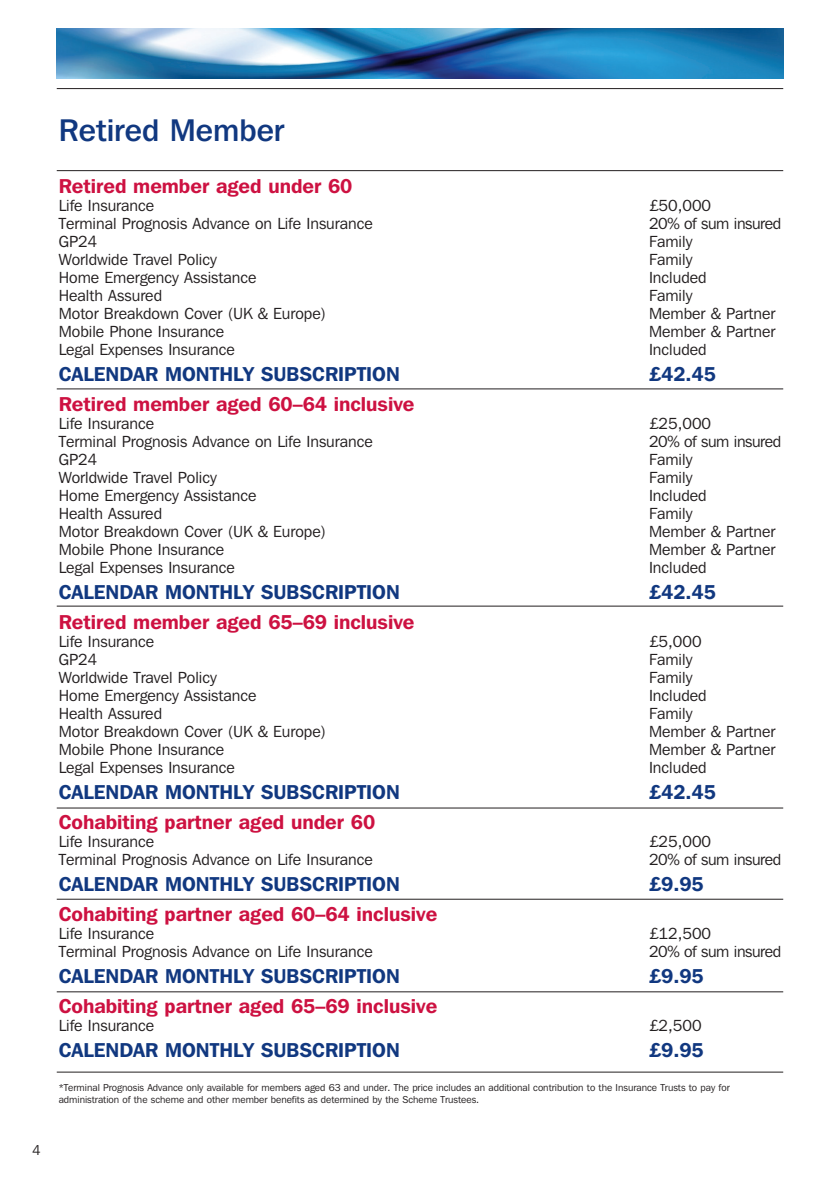
<style>
.page{position:relative;width:840px;height:1191px;background:#fff}
.page>*{position:absolute;margin:0;border:0;box-sizing:border-box;transform-origin:0 0}
.t1{font:500 31.2px "Franklin Gothic IT Cby BT";color:#113880}
.t2{font:600 20px "Franklin Gothic IT Cby BT";color:#113880}
.t3{font:600 20px "Franklin Gothic IT Cby BT";color:#cd1141}
.t4{font:16px "Franklin Gothic IT Cby BT";color:#231f20}
.t5{font:16px "Franklin Gothic IT Cby BT";letter-spacing:-.025em;color:#231f20}
.t6{font:14px "Franklin Gothic IT Cby BT";color:#231f20}
.t7{font:10px/12px "Franklin Gothic IT Cby BT";color:#231f20}
</style>
<div class="page">
<hr style="left:57px;top:88px;width:725px;height:1px;background:#231f20">
<img style="left:57px;top:28px;width:725px;height:51px">
<hr style="left:57px;top:170px;width:725px;height:1px;background:#231f20">
<hr style="left:57px;top:388px;width:725px;height:1px;background:#231f20">
<hr style="left:57px;top:605px;width:725px;height:1px;background:#231f20">
<hr style="left:57px;top:807px;width:725px;height:1px;background:#231f20">
<hr style="left:57px;top:898px;width:725px;height:1px;background:#231f20">
<hr style="left:57px;top:991px;width:725px;height:1px;background:#231f20">
<hr style="left:57px;top:1071px;width:725px;height:1px;background:#231f20">
<p class="t6" style="left:32px;top:1141px;width:10px">4</p>
<p class="t1" style="left:59px;top:110px;width:227px">Retired Member</p>
<p class="t3" style="left:59px;top:173px;width:295px">Retired member aged under 60</p>
<p class="t4" style="left:59px;top:195px;width:97px">Life Insurance</p>
<p class="t4" style="left:648px;top:195px;width:64px">£50,000</p>
<p class="t4" style="left:59px;top:213px;width:315px">Terminal Prognosis Advance on Life Insurance</p>
<p class="t5" style="left:648px;top:213px;width:134px">20% of sum insured</p>
<p class="t4" style="left:59px;top:231px;width:40px">GP24</p>
<p class="t4" style="left:648px;top:231px;width:45px">Family</p>
<p class="t4" style="left:59px;top:249px;width:159px">Worldwide Travel Policy</p>
<p class="t4" style="left:648px;top:249px;width:45px">Family</p>
<p class="t4" style="left:59px;top:267px;width:199px">Home Emergency Assistance</p>
<p class="t4" style="left:648px;top:267px;width:59px">Included</p>
<p class="t4" style="left:59px;top:285px;width:105px">Health Assured</p>
<p class="t4" style="left:648px;top:285px;width:45px">Family</p>
<p class="t4" style="left:59px;top:303px;width:268px">Motor Breakdown Cover (UK &amp; Europe)</p>
<p class="t4" style="left:648px;top:303px;width:128px">Member &amp; Partner</p>
<p class="t4" style="left:59px;top:321px;width:167px">Mobile Phone Insurance</p>
<p class="t4" style="left:648px;top:321px;width:128px">Member &amp; Partner</p>
<p class="t4" style="left:59px;top:339px;width:177px">Legal Expenses Insurance</p>
<p class="t4" style="left:648px;top:339px;width:59px">Included</p>
<p class="t2" style="left:59px;top:361px;width:342px">CALENDAR MONTHLY SUBSCRIPTION</p>
<p class="t2" style="left:648px;top:361px;width:68px">£42.45</p>
<p class="t3" style="left:59px;top:391px;width:357px">Retired member aged 60–64 inclusive</p>
<p class="t4" style="left:59px;top:413px;width:97px">Life Insurance</p>
<p class="t4" style="left:648px;top:413px;width:64px">£25,000</p>
<p class="t4" style="left:59px;top:431px;width:315px">Terminal Prognosis Advance on Life Insurance</p>
<p class="t5" style="left:648px;top:431px;width:134px">20% of sum insured</p>
<p class="t4" style="left:59px;top:449px;width:40px">GP24</p>
<p class="t4" style="left:648px;top:449px;width:45px">Family</p>
<p class="t4" style="left:59px;top:467px;width:159px">Worldwide Travel Policy</p>
<p class="t4" style="left:648px;top:467px;width:45px">Family</p>
<p class="t4" style="left:59px;top:485px;width:199px">Home Emergency Assistance</p>
<p class="t4" style="left:648px;top:485px;width:59px">Included</p>
<p class="t4" style="left:59px;top:503px;width:105px">Health Assured</p>
<p class="t4" style="left:648px;top:503px;width:45px">Family</p>
<p class="t4" style="left:59px;top:521px;width:268px">Motor Breakdown Cover (UK &amp; Europe)</p>
<p class="t4" style="left:648px;top:521px;width:128px">Member &amp; Partner</p>
<p class="t4" style="left:59px;top:539px;width:167px">Mobile Phone Insurance</p>
<p class="t4" style="left:648px;top:539px;width:128px">Member &amp; Partner</p>
<p class="t4" style="left:59px;top:557px;width:177px">Legal Expenses Insurance</p>
<p class="t4" style="left:648px;top:557px;width:59px">Included</p>
<p class="t2" style="left:59px;top:579px;width:342px">CALENDAR MONTHLY SUBSCRIPTION</p>
<p class="t2" style="left:648px;top:579px;width:68px">£42.45</p>
<p class="t3" style="left:59px;top:609px;width:357px">Retired member aged 65–69 inclusive</p>
<p class="t4" style="left:59px;top:631px;width:97px">Life Insurance</p>
<p class="t4" style="left:648px;top:631px;width:54px">£5,000</p>
<p class="t4" style="left:59px;top:649px;width:40px">GP24</p>
<p class="t4" style="left:648px;top:649px;width:45px">Family</p>
<p class="t4" style="left:59px;top:667px;width:159px">Worldwide Travel Policy</p>
<p class="t4" style="left:648px;top:667px;width:45px">Family</p>
<p class="t4" style="left:59px;top:685px;width:199px">Home Emergency Assistance</p>
<p class="t4" style="left:648px;top:685px;width:59px">Included</p>
<p class="t4" style="left:59px;top:703px;width:105px">Health Assured</p>
<p class="t4" style="left:648px;top:703px;width:45px">Family</p>
<p class="t4" style="left:59px;top:721px;width:268px">Motor Breakdown Cover (UK &amp; Europe)</p>
<p class="t4" style="left:648px;top:721px;width:128px">Member &amp; Partner</p>
<p class="t4" style="left:59px;top:739px;width:167px">Mobile Phone Insurance</p>
<p class="t4" style="left:648px;top:739px;width:128px">Member &amp; Partner</p>
<p class="t4" style="left:59px;top:757px;width:177px">Legal Expenses Insurance</p>
<p class="t4" style="left:648px;top:757px;width:59px">Included</p>
<p class="t2" style="left:59px;top:779px;width:342px">CALENDAR MONTHLY SUBSCRIPTION</p>
<p class="t2" style="left:648px;top:779px;width:68px">£42.45</p>
<p class="t3" style="left:59px;top:809px;width:318px">Cohabiting partner aged under 60</p>
<p class="t4" style="left:59px;top:831px;width:97px">Life Insurance</p>
<p class="t4" style="left:648px;top:831px;width:64px">£25,000</p>
<p class="t4" style="left:59px;top:849px;width:315px">Terminal Prognosis Advance on Life Insurance</p>
<p class="t5" style="left:648px;top:849px;width:134px">20% of sum insured</p>
<p class="t2" style="left:59px;top:871px;width:342px">CALENDAR MONTHLY SUBSCRIPTION</p>
<p class="t2" style="left:648px;top:871px;width:56px">£9.95</p>
<p class="t3" style="left:59px;top:901px;width:380px">Cohabiting partner aged 60–64 inclusive</p>
<p class="t4" style="left:59px;top:923px;width:97px">Life Insurance</p>
<p class="t4" style="left:648px;top:923px;width:64px">£12,500</p>
<p class="t4" style="left:59px;top:941px;width:315px">Terminal Prognosis Advance on Life Insurance</p>
<p class="t5" style="left:648px;top:941px;width:134px">20% of sum insured</p>
<p class="t2" style="left:59px;top:963px;width:342px">CALENDAR MONTHLY SUBSCRIPTION</p>
<p class="t2" style="left:648px;top:963px;width:56px">£9.95</p>
<p class="t3" style="left:59px;top:993px;width:380px">Cohabiting partner aged 65–69 inclusive</p>
<p class="t4" style="left:59px;top:1015px;width:97px">Life Insurance</p>
<p class="t4" style="left:648px;top:1015px;width:54px">£2,500</p>
<p class="t2" style="left:59px;top:1037px;width:342px">CALENDAR MONTHLY SUBSCRIPTION</p>
<p class="t2" style="left:648px;top:1037px;width:56px">£9.95</p>
<p class="t7" style="left:59px;top:1081px;width:672px">*Terminal Prognosis Advance only available for members aged 63 and under. The price includes an additional contribution to the Insurance Trusts to pay for administration of the scheme and other member benefits as determined by the Scheme Trustees.</p>
</div>
